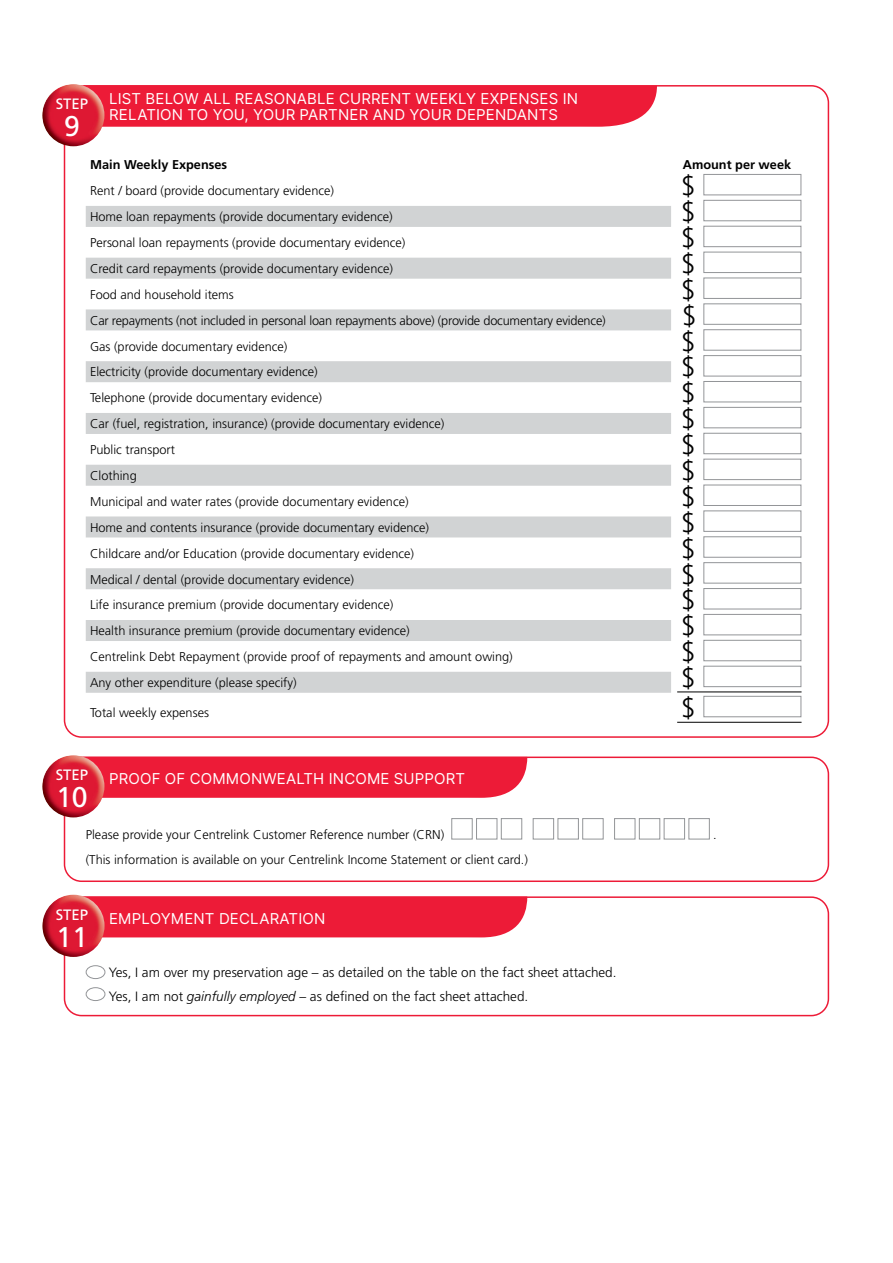
<style>
.page{position:relative;width:893px;height:1263px;background:#fff}
.page>*{position:absolute;margin:0;border:0;box-sizing:border-box;transform-origin:0 0}
.t1{font:28.5px "Frutiger";color:#fff}
.t2{font:300 27px "Frutiger";color:#000}
.t3{font:15px/16.5px "Inter V";letter-spacing:.01em;color:#fff}
.t4{font:15px "Frutiger";color:#fff}
.t5{font:300 13.5px/24.5px "Frutiger";color:#000}
.t6{font:300 12.75px "Frutiger";color:#000}
.t7{font:700 12.75px "Frutiger";color:#000}
.s1{font-style:italic}
</style>
<div class="page">
<div style="left:86px;top:206px;width:585px;height:21px;background:#d1d3d4"></div>
<div style="left:86px;top:258px;width:585px;height:21px;background:#d1d3d4"></div>
<div style="left:86px;top:309px;width:585px;height:21px;background:#d1d3d4"></div>
<div style="left:86px;top:361px;width:585px;height:21px;background:#d1d3d4"></div>
<div style="left:86px;top:413px;width:585px;height:21px;background:#d1d3d4"></div>
<div style="left:86px;top:465px;width:585px;height:21px;background:#d1d3d4"></div>
<div style="left:86px;top:516px;width:585px;height:21px;background:#d1d3d4"></div>
<div style="left:86px;top:568px;width:585px;height:21px;background:#d1d3d4"></div>
<div style="left:86px;top:620px;width:585px;height:21px;background:#d1d3d4"></div>
<div style="left:86px;top:672px;width:585px;height:21px;background:#d1d3d4"></div>
<div style="left:703px;top:174px;width:98px;height:21px;background:#fff;border:1px solid #939598"></div>
<div style="left:703px;top:200px;width:98px;height:21px;background:#fff;border:1px solid #939598"></div>
<div style="left:703px;top:226px;width:98px;height:21px;background:#fff;border:1px solid #939598"></div>
<div style="left:703px;top:252px;width:98px;height:21px;background:#fff;border:1px solid #939598"></div>
<div style="left:703px;top:278px;width:98px;height:21px;background:#fff;border:1px solid #939598"></div>
<div style="left:703px;top:303px;width:98px;height:22px;background:#fff;border:1px solid #939598"></div>
<div style="left:703px;top:329px;width:98px;height:22px;background:#fff;border:1px solid #939598"></div>
<div style="left:703px;top:355px;width:98px;height:21px;background:#fff;border:1px solid #939598"></div>
<div style="left:703px;top:381px;width:98px;height:21px;background:#fff;border:1px solid #939598"></div>
<div style="left:703px;top:407px;width:98px;height:21px;background:#fff;border:1px solid #939598"></div>
<div style="left:703px;top:433px;width:98px;height:21px;background:#fff;border:1px solid #939598"></div>
<div style="left:703px;top:459px;width:98px;height:21px;background:#fff;border:1px solid #939598"></div>
<div style="left:703px;top:485px;width:98px;height:21px;background:#fff;border:1px solid #939598"></div>
<div style="left:703px;top:510px;width:98px;height:22px;background:#fff;border:1px solid #939598"></div>
<div style="left:703px;top:536px;width:98px;height:22px;background:#fff;border:1px solid #939598"></div>
<div style="left:703px;top:562px;width:98px;height:21px;background:#fff;border:1px solid #939598"></div>
<div style="left:703px;top:588px;width:98px;height:21px;background:#fff;border:1px solid #939598"></div>
<div style="left:703px;top:614px;width:98px;height:21px;background:#fff;border:1px solid #939598"></div>
<div style="left:703px;top:640px;width:98px;height:21px;background:#fff;border:1px solid #939598"></div>
<div style="left:703px;top:666px;width:98px;height:21px;background:#fff;border:1px solid #939598"></div>
<div style="left:703px;top:696px;width:98px;height:21px;background:#fff;border:1px solid #939598"></div>
<hr style="left:677px;top:691px;width:124px;height:1px;background:#000">
<hr style="left:677px;top:722px;width:124px;height:1px;background:#000">
<div style="left:85px;top:86px;width:572px;height:41px;background:#ed1b37"></div>
<div style="left:64px;top:756px;width:765px;height:126px;border:2px solid #ed1b37;border-radius:17px"></div>
<div style="left:451px;top:818px;width:22px;height:21px;background:#fff;border:1px solid #939598"></div>
<div style="left:476px;top:818px;width:21px;height:21px;background:#fff;border:1px solid #939598"></div>
<div style="left:501px;top:818px;width:21px;height:21px;background:#fff;border:1px solid #939598"></div>
<div style="left:533px;top:818px;width:21px;height:21px;background:#fff;border:1px solid #939598"></div>
<div style="left:558px;top:818px;width:21px;height:21px;background:#fff;border:1px solid #939598"></div>
<div style="left:582px;top:818px;width:22px;height:21px;background:#fff;border:1px solid #939598"></div>
<div style="left:614px;top:818px;width:21px;height:21px;background:#fff;border:1px solid #939598"></div>
<div style="left:639px;top:818px;width:21px;height:21px;background:#fff;border:1px solid #939598"></div>
<div style="left:664px;top:818px;width:21px;height:21px;background:#fff;border:1px solid #939598"></div>
<div style="left:688px;top:818px;width:22px;height:21px;background:#fff;border:1px solid #939598"></div>
<div style="left:85px;top:757px;width:442px;height:41px;background:#ed1b37"></div>
<div style="left:64px;top:896px;width:765px;height:120px;border:2px solid #ed1b37;border-radius:17px"></div>
<div style="left:86px;top:965px;width:19px;height:14px;border:1px solid #939598;border-radius:50%"></div>
<div style="left:86px;top:987px;width:19px;height:14px;border:1px solid #939598;border-radius:50%"></div>
<div style="left:84px;top:896px;width:443px;height:41px;background:#ed1b37"></div>
<img style="left:42px;top:84px;width:62px;height:62px;border-radius:31px">
<img style="left:42px;top:755px;width:62px;height:62px;border-radius:31px">
<img style="left:42px;top:895px;width:63px;height:62px;border-radius:31px">
<p class="t4" style="left:56px;top:95px;width:34px">STEP</p>
<h1 class="t1" style="left:64px;top:109px;width:17px">9</h1>
<p class="t3" style="left:109px;top:90px;width:470px">LIST BELOW ALL REASONABLE CURRENT WEEKLY EXPENSES IN<br>RELATION TO YOU, YOUR PARTNER AND YOUR DEPENDANTS</p>
<p class="t7" style="left:90px;top:157px;width:139px">Main Weekly Expenses</p>
<p class="t7" style="left:683px;top:157px;width:110px">Amount per week</p>
<p class="t6" style="left:90px;top:184px;width:245px">Rent / board (provide documentary evidence)</p>
<h2 class="t2" style="left:681px;top:171px;width:17px">$</h2>
<p class="t6" style="left:90px;top:210px;width:304px">Home loan repayments (provide documentary evidence)</p>
<h2 class="t2" style="left:681px;top:197px;width:17px">$</h2>
<p class="t6" style="left:90px;top:235px;width:317px">Personal loan repayments (provide documentary evidence)</p>
<h2 class="t2" style="left:681px;top:222px;width:17px">$</h2>
<p class="t6" style="left:90px;top:261px;width:304px">Credit card repayments (provide documentary evidence)</p>
<h2 class="t2" style="left:681px;top:248px;width:17px">$</h2>
<p class="t6" style="left:90px;top:287px;width:145px">Food and household items</p>
<h2 class="t2" style="left:681px;top:274px;width:17px">$</h2>
<p class="t6" style="left:90px;top:313px;width:517px">Car repayments (not included in personal loan repayments above) (provide documentary evidence)</p>
<h2 class="t2" style="left:682px;top:300px;width:17px">$</h2>
<p class="t6" style="left:90px;top:339px;width:199px">Gas (provide documentary evidence)</p>
<h2 class="t2" style="left:681px;top:326px;width:17px">$</h2>
<p class="t6" style="left:90px;top:365px;width:229px">Electricity (provide documentary evidence)</p>
<h2 class="t2" style="left:681px;top:352px;width:17px">$</h2>
<p class="t6" style="left:90px;top:391px;width:234px">Telephone (provide documentary evidence)</p>
<h2 class="t2" style="left:681px;top:378px;width:17px">$</h2>
<p class="t6" style="left:90px;top:417px;width:356px">Car (fuel, registration, insurance) (provide documentary evidence)</p>
<h2 class="t2" style="left:681px;top:404px;width:17px">$</h2>
<p class="t6" style="left:90px;top:442px;width:87px">Public transport</p>
<h2 class="t2" style="left:681px;top:429px;width:17px">$</h2>
<p class="t6" style="left:90px;top:468px;width:48px">Clothing</p>
<h2 class="t2" style="left:681px;top:455px;width:17px">$</h2>
<p class="t6" style="left:90px;top:494px;width:320px">Municipal and water rates (provide documentary evidence)</p>
<h2 class="t2" style="left:681px;top:481px;width:17px">$</h2>
<p class="t6" style="left:90px;top:520px;width:341px">Home and contents insurance (provide documentary evidence)</p>
<h2 class="t2" style="left:681px;top:507px;width:17px">$</h2>
<p class="t6" style="left:90px;top:546px;width:326px">Childcare and/or Education (provide documentary evidence)</p>
<h2 class="t2" style="left:681px;top:533px;width:17px">$</h2>
<p class="t6" style="left:90px;top:572px;width:266px">Medical / dental (provide documentary evidence)</p>
<h2 class="t2" style="left:681px;top:559px;width:17px">$</h2>
<p class="t6" style="left:90px;top:598px;width:305px">Life insurance premium (provide documentary evidence)</p>
<h2 class="t2" style="left:681px;top:585px;width:17px">$</h2>
<p class="t6" style="left:90px;top:624px;width:321px">Health insurance premium (provide documentary evidence)</p>
<h2 class="t2" style="left:681px;top:611px;width:17px">$</h2>
<p class="t6" style="left:90px;top:649px;width:424px">Centrelink Debt Repayment (provide proof of repayments and amount owing)</p>
<h2 class="t2" style="left:681px;top:636px;width:17px">$</h2>
<p class="t6" style="left:90px;top:675px;width:208px">Any other expenditure (please specify)</p>
<h2 class="t2" style="left:681px;top:662px;width:17px">$</h2>
<p class="t6" style="left:90px;top:705px;width:121px">Total weekly expenses</p>
<h2 class="t2" style="left:681px;top:692px;width:17px">$</h2>
<p class="t4" style="left:56px;top:766px;width:34px">STEP</p>
<h1 class="t1" style="left:56px;top:780px;width:33px">10</h1>
<p class="t3" style="left:109px;top:770px;width:358px">PROOF OF COMMONWEALTH INCOME SUPPORT</p>
<p class="t6" style="left:86px;top:828px;width:360px">Please provide your Centrelink Customer Reference number (CRN)</p>
<p class="t6" style="left:713px;top:828px;width:5px">.</p>
<p class="t6" style="left:86px;top:853px;width:444px">(This information is available on your Centrelink Income Statement or client card.)</p>
<p class="t4" style="left:56px;top:905px;width:34px">STEP</p>
<h1 class="t1" style="left:56px;top:920px;width:33px">11</h1>
<p class="t3" style="left:109px;top:910px;width:218px">EMPLOYMENT DECLARATION</p>
<p class="t5" style="left:109px;top:960px;width:509px">Yes, I am over my preservation age – as detailed on the table on the fact sheet attached.<br>Yes, I am not <span class="s1">gainfully employed</span> – as defined on the fact sheet attached.</p>
</div>
